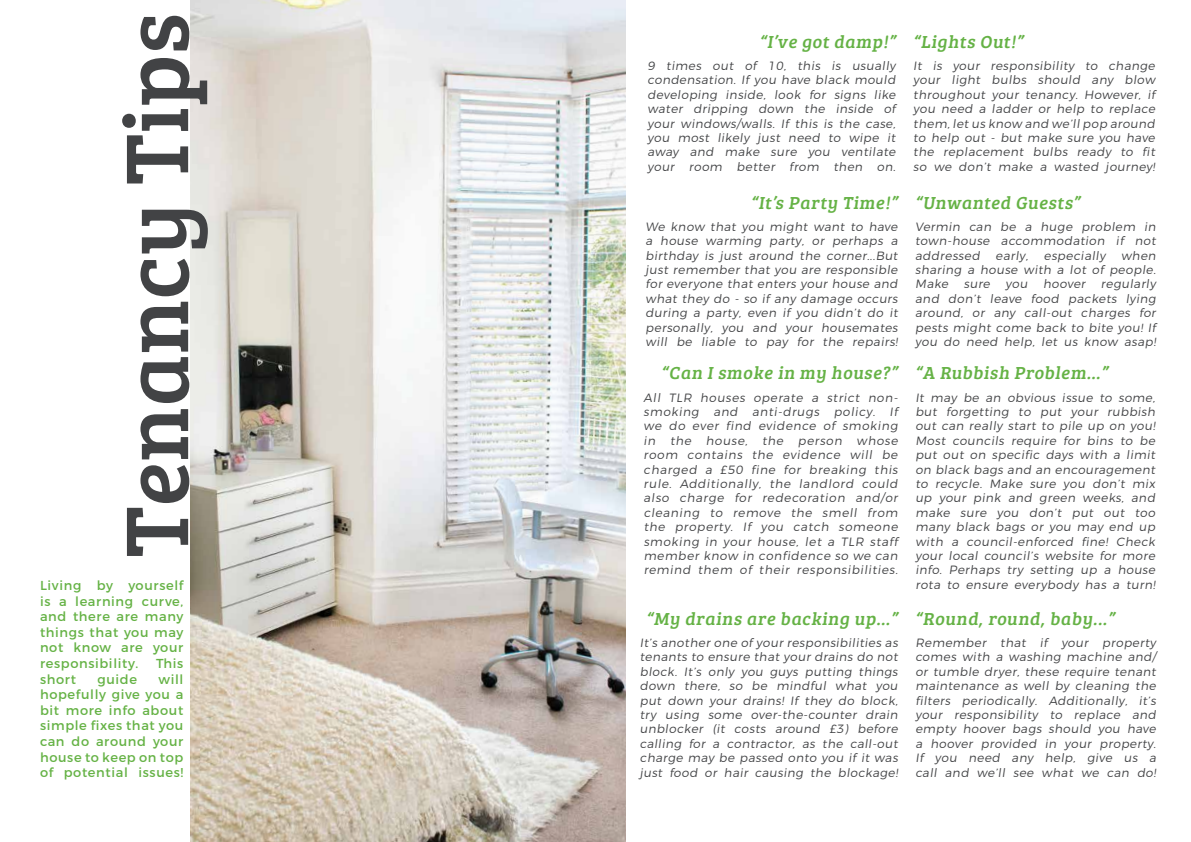
<style>
.page{position:relative;width:1191px;height:842px;background:#fff}
.page>*{position:absolute;margin:0;border:0;box-sizing:border-box;transform-origin:0 0}
.t1{font:92px "Bree Serif";color:#424345}
.t2{font:18px "Bree Serif";color:#65b245}
.t3{font:13px/15.6px "Montserrat";letter-spacing:.05em;color:#65b245;text-align:justify}
.t4{font:300 12px/14.4px "Montserrat";letter-spacing:.025em;color:#424345}
.t5{font:300 12px/14.4px "Montserrat";letter-spacing:.06em;color:#424345}
</style>
<div class="page">
<img style="left:190px;top:0;width:435px;height:842px">
<h1 class="t1" style="left:89px;top:557px;width:546px;rotate:-90deg">Tenancy Tips</h1>
<p class="t3" style="left:40px;top:576px;width:145px">Living by yourself is a learning curve, and there are many things that you may not know are your responsibility.</p>
<p class="t3" style="left:156px;top:654px;width:29px">This</p>
<p class="t3" style="left:40px;top:670px;width:37px">short</p>
<p class="t3" style="left:97px;top:670px;width:41px">guide</p>
<p class="t3" style="left:40px;top:670px;width:145px;text-indent:118px">will hopefully give you a bit more info about simple fixes that you can do around your house to keep on top of potential issues!</p>
<h2 class="t2" style="left:759px;top:28px;width:141px">“I’ve got damp!”</h2>
<h2 class="t2" style="left:913px;top:28px;width:115px">“Lights Out!”</h2>
<p class="t4" style="left:647px;top:57px;width:252px">9 times out of 10, this is usually condensation. If you have black mould developing inside, look for signs like water dripping down the inside of your windows/walls. If this is the case, you most likely j ust need to wipe it away and make sure you ventilate your room better from then on.</p>
<p class="t4" style="left:913px;top:57px;width:246px">It is your responsibility to change your light bulbs should any blow throughout your tenancy. However, if you need a ladder or help to replace them,let us know and we’ll pop around to help out - but make sure you have the replacement bulbs ready to fit so we don’t make a wasted journey!</p>
<h2 class="t2" style="left:750px;top:189px;width:152px">“It’s Party Time!”</h2>
<h2 class="t2" style="left:915px;top:189px;width:170px">“Unwanted Guests”</h2>
<p class="t4" style="left:645px;top:218px;width:256px;text-align:justify">We know that you might want to have a house warming party, or perhaps a birthday is just around the corner...But just remember that you are responsible for everyone that enters your house and what they do - so if any damage occurs during a party, even if you didn’t do it personally, you and your housemates will be liable to pay for the repairs!</p>
<p class="t4" style="left:915px;top:218px;width:244px;text-align:justify">Vermin can be a huge problem in town-house accommodation if not addressed early, especially</p>
<p class="t4" style="left:915px;top:247px;width:244px;text-indent:206px">when sharing a house with a lot of people.<br>Make sure you hoover regularly and don’t leave food packets lying around, or any call-out charges for pests might come back to bite you! If you do need help, let us know asap!</p>
<h2 class="t2" style="left:661px;top:360px;width:241px">“Can I smoke in my house?”</h2>
<h2 class="t2" style="left:915px;top:360px;width:198px">“A Rubbish Problem...”</h2>
<p class="t5" style="left:643px;top:389px;width:258px">All TLR houses operate a strict non&shy;smoking and anti-drugs policy. If we do ever find evidence of smoking in the house, the person whose room contains the evidence will be charged a £50 fine for breaking this rule. Additionally, the landlord could also charge for redecoration and/or cleaning to remove the smell from the property. If you catch someone smoking in your house, let a TLR staff member know in confidence so we can remind them of their responsibilities.</p>
<p class="t4" style="left:915px;top:389px;width:244px;text-align:justify">It may be an obvious issue to some, but forgetting to put your rubbish out can really start to pile up on you!<br>Most councils require for bins to be put out on specific days with a limit on black bags and an encouragement to recycle. Make sure you don’t mix up your pink and green weeks, and make sure you don’t put out too many black bags or you may end up with a council-enforced fine! Check your local council’s website for more info. Perhaps try setting up a house rota to ensure everybody has a turn!</p>
<h2 class="t2" style="left:646px;top:605px;width:256px">“My drains are backing up...”</h2>
<p class="t4" style="left:640px;top:634px;width:262px;text-align:justify">It’s another one of your responsibilities as tenants to ensure that your drains do not block. It’s only you guys putting things down there, so be mindful what you put down your drains! If they do block, try using some over-the-counter drain unblocker (it costs around £3) before calling for a contractor, as the call-out charge may be passed onto you if it was just food or hair causing the blockage!</p>
<h2 class="t2" style="left:915px;top:605px;width:204px">“Round, round, baby...”</h2>
<p class="t4" style="left:915px;top:634px;width:244px">Remember that if your property comes with a washing machine and/ or tumble dryer, these require tenant maintenance as well by cleaning the filters periodically. Additionally, it’s your responsibility to replace and empty hoover bags should you have a hoover provided in your property.<br>If you need any help, give us a call and we’ll see what we can do!</p>
</div>
